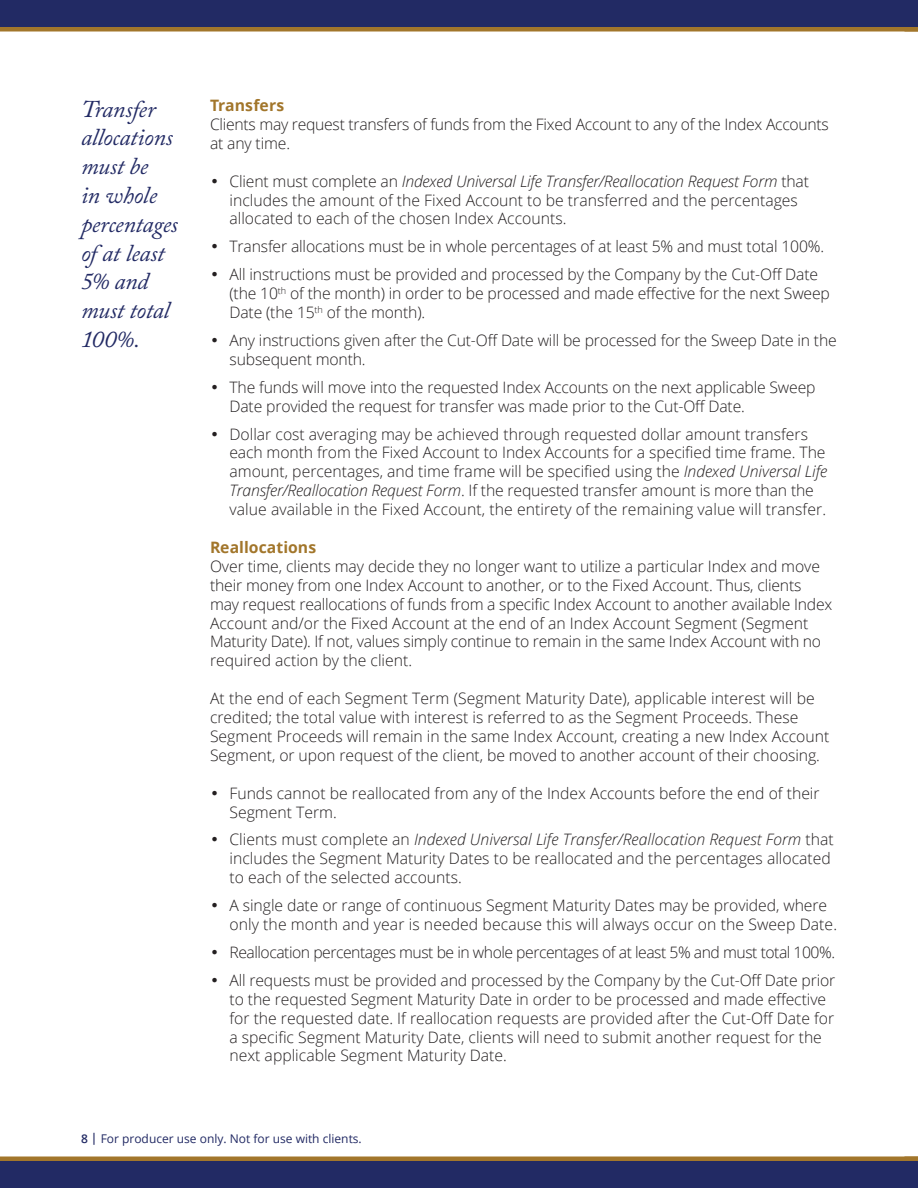
<style>
.page{position:relative;width:918px;height:1188px;background:#fff}
.page>*{position:absolute;margin:0;border:0;box-sizing:border-box;transform-origin:0 0}
.t1{font:italic 24px/28.8px "Adobe Caslon Pro";letter-spacing:-.01em;color:#222a64}
.t2{font:300 15.75px/18.9px "Open Sans";letter-spacing:-.005em;color:#231f20}
.t3{font:300 15.75px "Open Sans";letter-spacing:-.03em;color:#231f20}
.t4{font:700 15.75px "Open Sans";letter-spacing:.005em;color:#a2762b}
.t5{font:12px "Open Sans";color:#222a64}
.s1{font-family:"Times New Roman";font-weight:400;font-size:18px}
.s2{font-style:italic}
.s3{font-weight:600}
</style>
<div class="page">
<div style="left:0;top:0;width:918px;height:27px;background:#222a64"></div>
<div style="left:0;top:27px;width:918px;height:5px;background:#a2762b"></div>
<div style="left:0;top:1161px;width:918px;height:27px;background:#222a64"></div>
<div style="left:0;top:1156px;width:918px;height:5px;background:#a2762b"></div>
<p class="t1" style="left:81px;top:94px;width:98px">Transfer allocations must be<br>in whole percentages of at least<br>5% and must total<br>100%.</p>
<p class="t4" style="left:210px;top:94px;width:76px">Transfers</p>
<p class="t2" style="left:210px;top:114px;width:620px">Clients may request transfers of funds from the Fixed Account to any of the Index Accounts at any time.</p>
<p class="t2" style="left:230px;top:171px;width:581px;text-indent:-18px"><span class="s1">•</span> Client must complete an <span class="s2">Indexed Universal Life Transfer/Reallocation Request Form</span> that includes the amount of the Fixed Account to be transferred and the percentages allocated to each of the chosen Index Accounts.</p>
<p class="t2" style="left:212px;top:237px;width:614px"><span class="s1">•</span> Transfer allocations must be in whole percentages of at least 5% and must total 100%.</p>
<p class="t2" style="left:230px;top:265px;width:602px;text-indent:-18px"><span class="s1">•</span> All instructions must be provided and processed by the Company by the Cut-Off Date (the 10<sup>th</sup> of the month) in order to be processed and made effective for the next Sweep<br>Date (the 15<sup>th</sup> of the month).</p>
<p class="t2" style="left:230px;top:330px;width:609px;text-indent:-18px"><span class="s1">•</span> Any instructions given after the Cut-Off Date will be processed for the Sweep Date in the subsequent month.</p>
<p class="t2" style="left:230px;top:377px;width:588px;text-indent:-18px"><span class="s1">•</span> The funds will move into the requested Index Accounts on the next applicable Sweep<br>Date provided the request for transfer was made prior to the Cut-Off Date.</p>
<p class="t2" style="left:230px;top:424px;width:599px;text-indent:-18px"><span class="s1">•</span> Dollar cost averaging may be achieved through requested dollar amount transfers each month from the Fixed Account to Index Accounts for a specified time frame. The amount, percentages, and time frame will be specified using the <span class="s2">Indexed Universal Life Transfer/Reallocation Request Form</span>. If the requested transfer amount is more than the value available in the Fixed Account, the entirety of the remaining value will transfer.</p>
<p class="t4" style="left:210px;top:536px;width:108px">Reallocations</p>
<p class="t2" style="left:210px;top:556px;width:624px">Over time, clients may decide they no longer want to utilize a particular Index and move their money from one Index Account to another, or to the Fixed Account. Thus, clients may request reallocations of funds from a specific Index Account to another available Index Account and/or the Fixed Account at the end of an Index Account Segment (Segment Maturity Date). If not, values simply continue to remain in the same Index Account with no required action by the client.</p>
<p class="t2" style="left:210px;top:689px;width:621px">At the end of each Segment Term (Segment Maturity Date), applicable interest will be credited; the total value with interest is referred to as the Segment Proceeds. These Segment Proceeds will remain in the same Index Account, creating a new Index Account Segment, or upon request of the client, be moved to another account of their choosing.</p>
<p class="t2" style="left:230px;top:783px;width:592px;text-indent:-18px"><span class="s1">•</span> Funds cannot be reallocated from any of the Index Accounts before the end of their<br>Segment Term.</p>
<p class="t2" style="left:230px;top:830px;width:606px;text-indent:-18px"><span class="s1">•</span> Clients must complete an <span class="s2">Indexed Universal Life Transfer/Reallocation Request Form</span> that includes the Segment Maturity Dates to be reallocated and the percentages allocated to each of the selected accounts.</p>
<p class="t2" style="left:230px;top:896px;width:609px;text-indent:-18px"><span class="s1">•</span> A single date or range of continuous Segment Maturity Dates may be provided, where only the month and year is needed because this will always occur on the Sweep Date.</p>
<p class="t3" style="left:212px;top:941px;width:625px"><span class="s1">•</span> Reallocation percentages must be in whole percentages of at least 5% and must total 100%.</p>
<p class="t2" style="left:230px;top:970px;width:607px;text-indent:-18px"><span class="s1">•</span> All requests must be provided and processed by the Company by the Cut-Off Date prior to the requested Segment Maturity Date in order to be processed and made effective for the requested date. If reallocation requests are provided after the Cut-Off Date for a specific Segment Maturity Date, clients will need to submit another request for the next applicable Segment Maturity Date.</p>
<p class="t5" style="left:81px;top:1131px;width:282px"><span class="s3">8 |</span> For producer use only. Not for use with clients.</p>
</div>
